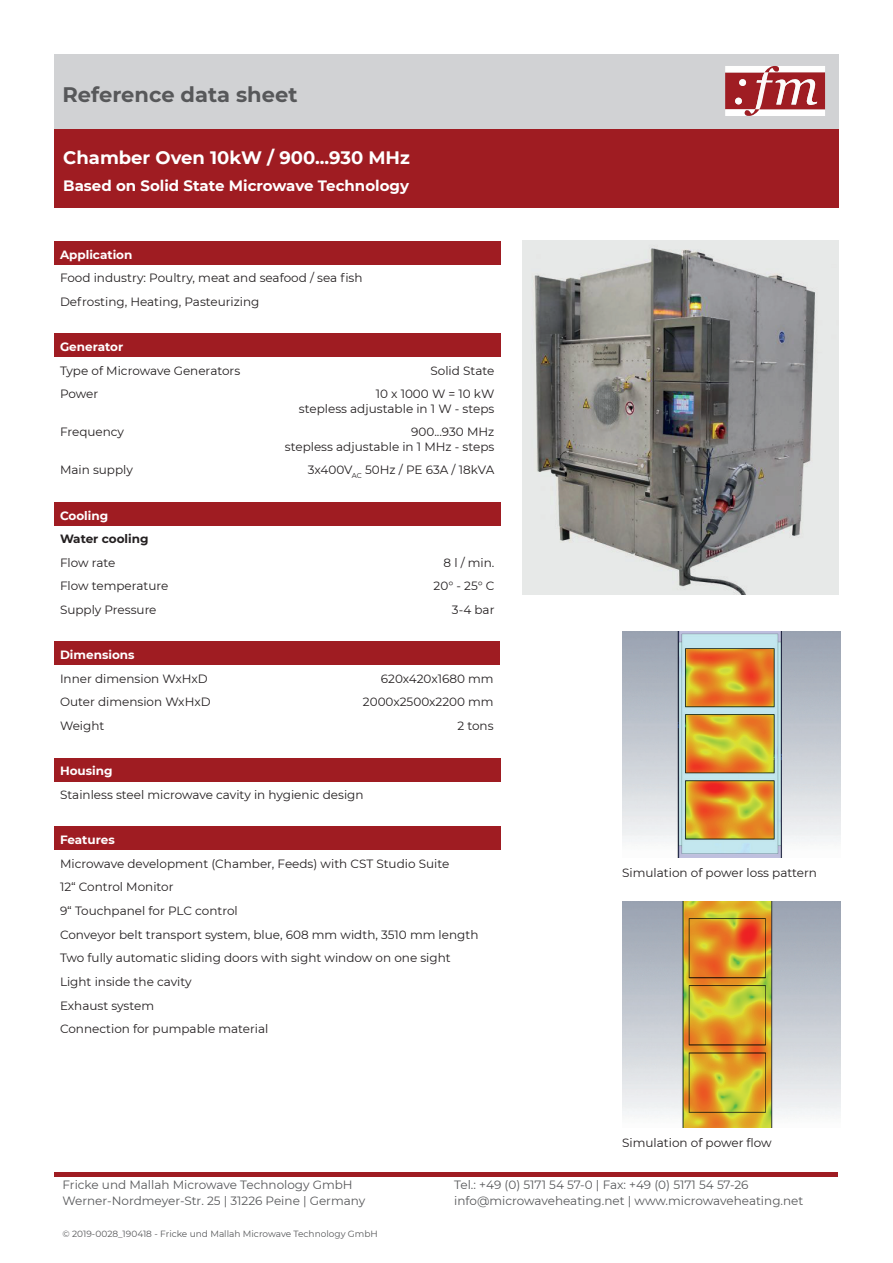
<style>
.page{position:relative;width:893px;height:1263px;background:#fff}
.page>*{position:absolute;margin:0;border:0;box-sizing:border-box;transform-origin:0 0}
.t1{font:700 21px "Montserrat";color:#57585a}
.t2{font:700 18px "Montserrat";color:#fff}
.t3{font:700 15px/18px "Montserrat";color:#fff}
.t4{font:12px/23.5px "Montserrat";color:#231f20}
.t5{font:12px/16.5px "Montserrat";color:#57585a}
.t6{font:700 12px "Montserrat";color:#fff}
.t7{font:700 12px "Montserrat";color:#231f20}
.t8{font:9px "Montserrat";color:#57585a}
</style>
<div class="page">
<div style="left:54px;top:54px;width:784px;height:75px;background:#d1d2d4"></div>
<svg style="left:725px;top:66px;width:101px;height:50px;background:#c37578"></svg>
<div style="left:54px;top:1171px;width:783px;height:5px;background:#9f1c22"></div>
<div style="left:55px;top:130px;width:784px;height:78px;background:#9f1c22"></div>
<img style="left:622px;top:631px;width:218px;height:227px">
<img style="left:622px;top:901px;width:218px;height:226px">
<div style="left:54px;top:241px;width:446px;height:24px;background:#9f1c22"></div>
<div style="left:54px;top:333px;width:446px;height:24px;background:#9f1c22"></div>
<div style="left:54px;top:502px;width:446px;height:23px;background:#9f1c22"></div>
<div style="left:54px;top:642px;width:446px;height:23px;background:#9f1c22"></div>
<div style="left:54px;top:758px;width:446px;height:23px;background:#9f1c22"></div>
<div style="left:54px;top:826px;width:446px;height:24px;background:#9f1c22"></div>
<img style="left:522px;top:241px;width:317px;height:353px">
<h1 class="t1" style="left:63px;top:79px;width:237px">Reference data sheet</h1>
<h2 class="t2" style="left:63px;top:135px;width:319px">Solid State Microwave Generators</h2>
<p class="t3" style="left:63px;top:166px;width:152px">FM-SSMWG-500W<br>FM-SSMWG-1000W</p>
<h2 class="t2" style="left:63px;top:145px;width:348px">Chamber Oven 10kW / 900...930 MHz</h2>
<p class="t3" style="left:63px;top:176px;width:347px">Based on Solid State Microwave Technology</p>
<p class="t6" style="left:60px;top:246px;width:74px">Application</p>
<p class="t4" style="left:60px;top:266px;width:304px">Food industry: Poultry, meat and seafood / sea fish<br>Defrosting, Heating, Pasteurizing</p>
<p class="t6" style="left:60px;top:338px;width:65px">Generator</p>
<p class="t4" style="left:60px;top:358px;width:182px">Type of Microwave Generators</p>
<p class="t4" style="left:430px;top:358px;width:65px">Solid State</p>
<p class="t4" style="left:60px;top:382px;width:40px">Power</p>
<p class="t4" style="left:299px;top:386px;width:197px;line-height:14.4px;text-align:right">10 x 1000 W = 10 kW<br>stepless adjustable in 1 W - steps</p>
<p class="t4" style="left:60px;top:420px;width:66px">Frequency</p>
<p class="t4" style="left:285px;top:424px;width:211px;line-height:14.4px;text-align:right">900...930 MHz<br>stepless adjustable in 1 MHz - steps</p>
<p class="t4" style="left:60px;top:458px;width:74px">Main supply</p>
<p class="t4" style="left:308px;top:458px;width:188px">3x400V<sub>AC</sub> 50Hz / PE 63A / 18kVA</p>
<p class="t6" style="left:60px;top:507px;width:50px">Cooling</p>
<p class="t7" style="left:60px;top:530px;width:90px">Water cooling</p>
<p class="t4" style="left:60px;top:550px;width:57px">Flow rate</p>
<p class="t4" style="left:443px;top:550px;width:52px">8 l / min.</p>
<p class="t4" style="left:60px;top:574px;width:110px">Flow temperature</p>
<p class="t4" style="left:434px;top:574px;width:62px">20° - 25° C</p>
<p class="t4" style="left:60px;top:597px;width:98px">Supply Pressure</p>
<p class="t4" style="left:452px;top:597px;width:44px">3-4 bar</p>
<p class="t6" style="left:60px;top:646px;width:76px">Dimensions</p>
<p class="t4" style="left:60px;top:666px;width:149px">Inner dimension WxHxD</p>
<p class="t4" style="left:381px;top:666px;width:114px">620x420x1680 mm</p>
<p class="t4" style="left:60px;top:690px;width:152px">Outer dimension WxHxD</p>
<p class="t4" style="left:363px;top:690px;width:132px">2000x2500x2200 mm</p>
<p class="t4" style="left:60px;top:714px;width:46px">Weight</p>
<p class="t4" style="left:457px;top:714px;width:38px">2 tons</p>
<p class="t6" style="left:60px;top:762px;width:54px">Housing</p>
<p class="t4" style="left:60px;top:782px;width:305px">Stainless steel microwave cavity in hygienic design</p>
<p class="t6" style="left:60px;top:831px;width:56px">Features</p>
<p class="t4" style="left:60px;top:851px;width:420px">Microwave development (Chamber, Feeds) with CST Studio Suite<br>12“ Control Monitor<br>9“ Touchpanel for PLC control<br>Conveyor belt transport system, blue, 608 mm width, 3510 mm length Two fully automatic sliding doors with sight window on one sight Light inside the cavity<br>Exhaust system<br>Connection for pumpable material</p>
<p class="t4" style="left:622px;top:860px;width:196px">Simulation of power loss pattern</p>
<p class="t4" style="left:622px;top:1130px;width:151px">Simulation of power flow</p>
<p class="t5" style="left:63px;top:1176px;width:304px">Fricke und Mallah Microwave Technology GmbH<br>Werner-Nordmeyer-Str. 25 | 31226 Peine | Germany</p>
<p class="t5" style="left:454px;top:1176px;width:351px">Tel.: +49 (0) 5171 54 57-0 | Fax: +49 (0) 5171 54 57-26 info@microwaveheating.net | www.microwaveheating.net</p>
<p class="t8" style="left:63px;top:1227px;width:317px">© 2019-0028_190418 - Fricke und Mallah Microwave Technology GmbH</p>
</div>
